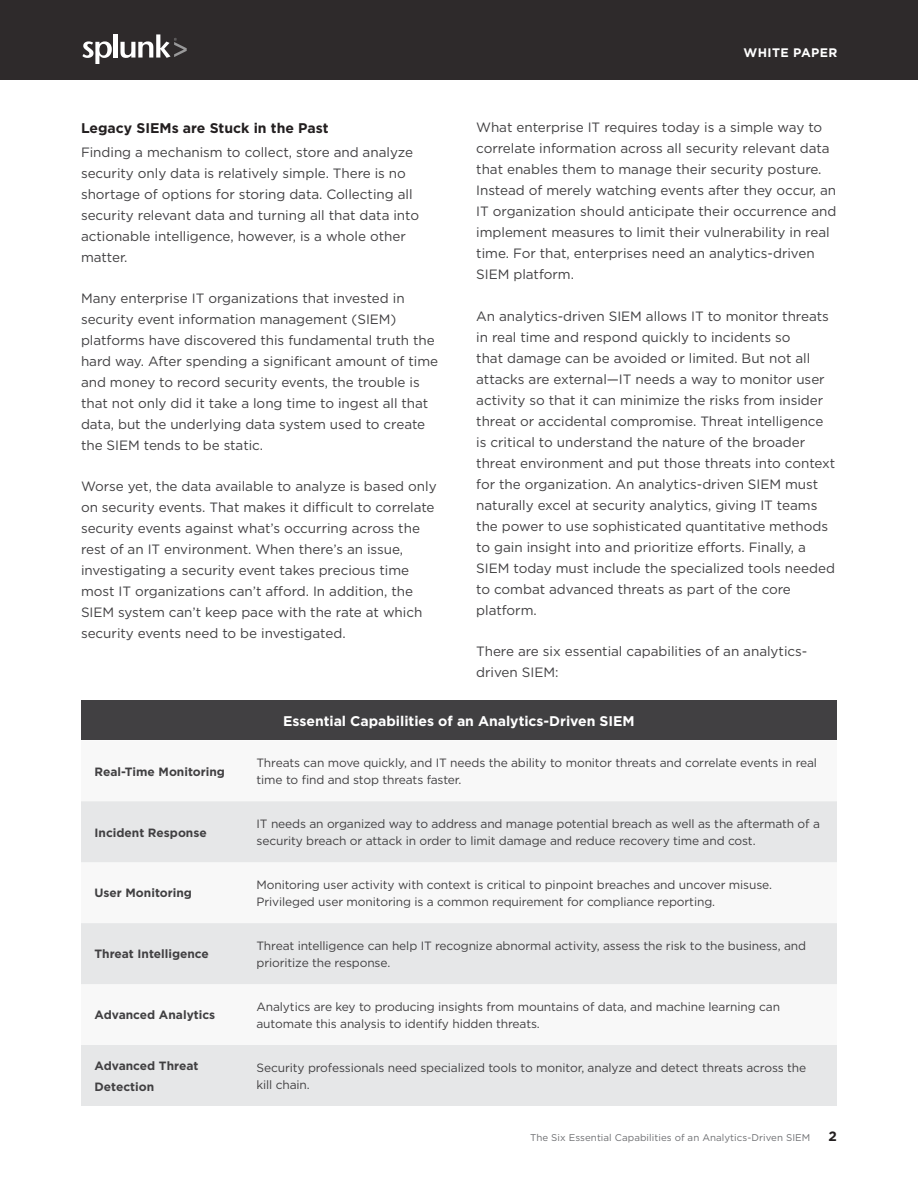
<style>
.page{position:relative;width:918px;height:1188px;background:#fff}
.page>*{position:absolute;margin:0;border:0;box-sizing:border-box;transform-origin:0 0}
.t1{font:700 14.1px "Gotham";letter-spacing:-.005em;color:#fff}
.t2{font:700 14.1px "Gotham";color:#231f20}
.t3{font:13.5px/21px "Gotham";letter-spacing:-.005em;color:#414042}
.Main_Body_Text{font:700 13.5px "Gotham";color:#231f20}
.t4{font:700 12.3px "Gotham";letter-spacing:.03em;color:#fff}
.t5{font:12px/16.5px "Gotham";letter-spacing:-.01em;color:#414042}
.t6{font:700 12px/21px "Gotham";color:#414042}
.t7{font:9.75px "Gotham";letter-spacing:.005em;color:#6d6e71}
</style>
<div class="page">
<div style="left:0;top:0;width:918px;height:80px;background:#2e2a2b"></div>
<svg style="left:82px;top:41px;width:30px;height:23px"></svg>
<hr style="left:114px;top:34px;width:4px;height:24px;background:#fff">
<svg style="left:120px;top:34px;width:67px;height:24px"></svg>
<div style="left:81px;top:700px;width:756px;height:40px;background:#414042"></div>
<svg style="left:81px;top:801px;width:756px;height:305px;fill:#e6e7e8"></svg>
<p class="t2" style="left:81px;top:118px;width:249px">Legacy SIEMs are Stuck in the Past</p>
<p class="t3" style="left:81px;top:141px;width:340px">Finding a mechanism to collect, store and analyze security only data is relatively simple. There is no shortage of options for storing data. Collecting all security relevant data and turning all that data into actionable intelligence, however, is a whole other matter.</p>
<p class="t3" style="left:81px;top:288px;width:359px">Many enterprise IT organizations that invested in security event information management (SIEM) platforms have discovered this fundamental truth the hard way. After spending a significant amount of time and money to record security events, the trouble is that not only did it take a long time to ingest all that data, but the underlying data system used to create the SIEM tends to be static.</p>
<p class="t3" style="left:81px;top:476px;width:357px">Worse yet, the data available to analyze is based only on security events. That makes it difficult to correlate security events against what’s occurring across the rest of an IT environment. When there’s an issue, investigating a security event takes precious time most IT organizations can’t afford. In addition, the SIEM system can’t keep pace with the rate at which security events need to be investigated.</p>
<p class="t4" style="left:744px;top:44px;width:95px">WHITE PAPER</p>
<p class="t3" style="left:476px;top:117px;width:362px">What enterprise IT requires today is a simple way to correlate information across all security relevant data that enables them to manage their security posture.<br>Instead of merely watching events after they occur, an IT organization should anticipate their occurrence and implement measures to limit their vulnerability in real time. For that, enterprises need an analytics-driven SIEM platform.</p>
<p class="t3" style="left:476px;top:305px;width:361px">An analytics-driven SIEM allows IT to monitor threats in real time and respond quickly to incidents so<br>that damage can be avoided or limited. But not all attacks are external—IT needs a way to monitor user activity so that it can minimize the risks from insider threat or accidental compromise. Threat intelligence is critical to understand the nature of the broader threat environment and put those threats into context for the organization. An analytics-driven SIEM must naturally excel at security analytics, giving IT teams the power to use sophisticated quantitative methods to gain insight into and prioritize efforts. Finally, a SIEM today must include the specialized tools needed to combat advanced threats as part of the core platform.</p>
<p class="t3" style="left:476px;top:640px;width:333px">There are six essential capabilities of an analytics&shy;driven SIEM:</p>
<p class="t1" style="left:283px;top:712px;width:353px">Essential Capabilities of an Analytics-Driven SIEM</p>
<p class="t6" style="left:94px;top:761px;width:132px">Real-Time Monitoring</p>
<p class="t5" style="left:256px;top:755px;width:562px">Threats can move quickly, and IT needs the ability to monitor threats and correlate events in real time to find and stop threats faster.</p>
<p class="t6" style="left:94px;top:822px;width:114px">Incident Response</p>
<p class="t5" style="left:256px;top:816px;width:565px">IT needs an organized way to address and manage potential breach as well as the aftermath of a security breach or attack in order to limit damage and reduce recovery time and cost.</p>
<p class="t6" style="left:94px;top:883px;width:99px">User Monitoring</p>
<p class="t5" style="left:256px;top:876px;width:517px">Monitoring user activity with context is critical to pinpoint breaches and uncover misuse.<br>Privileged user monitoring is a common requirement for compliance reporting.</p>
<p class="t6" style="left:94px;top:944px;width:116px">Threat Intelligence</p>
<p class="t5" style="left:256px;top:937px;width:551px">Threat intelligence can help IT recognize abnormal activity, assess the risk to the business, and prioritize the response.</p>
<p class="t6" style="left:94px;top:1005px;width:122px">Advanced Analytics</p>
<p class="t5" style="left:256px;top:998px;width:525px">Analytics are key to producing insights from mountains of data, and machine learning can automate this analysis to identify hidden threats.</p>
<p class="t6" style="left:94px;top:1055px;width:105px">Advanced Threat<br>Detection</p>
<p class="t5" style="left:256px;top:1059px;width:551px">Security professionals need specialized tools to monitor, analyze and detect threats across the kill chain.</p>
<p class="t7" style="left:530px;top:1131px;width:282px">The Six Essential Capabilities of an Analytics-Driven SIEM</p>
<p class="Main_Body_Text" style="left:829px;top:1127px;width:10px">2</p>
</div>
